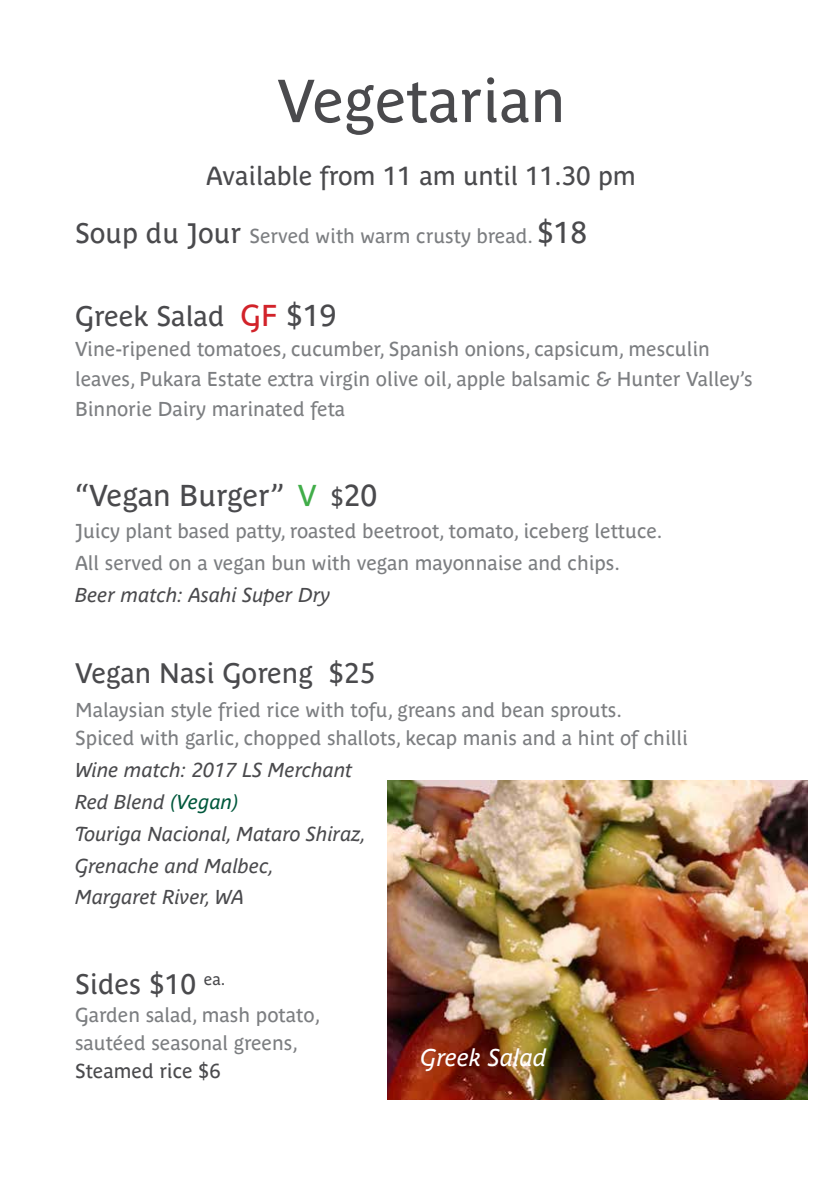
<style>
.page{position:relative;width:840px;height:1191px;background:#fff}
.page>*{position:absolute;margin:0;border:0;box-sizing:border-box;transform-origin:0 0}
.t1{font:59.8px "Parisine Plus Std";color:#4a4a4d}
.t2{font:30px "Parisine Plus Std";color:#4a4a4d}
.t3{font:28px "Parisine Plus Std";color:#4a4a4d}
.t4{font:26px "Parisine Plus Std";color:#4a4a4d}
.t5{font:italic 24px "Parisine Plus Std";color:#fff}
.t6{font:20px/30px "Parisine Plus Std";color:#7c7e81}
.t7{font:italic 20px/31.8px "Parisine Plus Std";color:#4a4a4d}
.t8{font:20px "Parisine Plus Std";color:#4a4a4d}
.s1{font-size:28px;color:#4a4a4d}
.s2{font-size:30px;color:#4a4a4d}
.s3{font-size:30px;color:#d2232a}
.s4{font-size:30px}
.s5{color:#41ad49}
.s6{font-size:24px}
.s7{color:#00583c}
</style>
<div class="page">
<img style="left:387px;top:780px;width:420px;height:319px">
<h1 class="t1" style="left:277px;top:66px;width:290px">Vegetarian</h1>
<h3 class="t4" style="left:206px;top:161px;width:431px">Available from 11 am until 11.30 pm</h3>
<p class="t6" style="left:75px;top:220px;width:513px"><span class="s1">Soup du Jour</span> Served with warm crusty bread. <span class="s2">$18</span></p>
<h3 class="t3" style="left:75px;top:300px;width:263px">Greek Salad <span class="s3">GF</span> <span class="s4">$19</span></h3>
<p class="t6" style="left:75px;top:334px;width:678px">Vine-ripened tomatoes, cucumber, Spanish onions, capsicum, mesculin leaves, Pukara Estate extra virgin olive oil, apple balsamic &amp; Hunter Valley’s<br>Binnorie Dairy marinated feta</p>
<h2 class="t2" style="left:75px;top:478px;width:303px">“Vegan Burger” <span class="s5">V</span> <span class="s6">$</span>20</h2>
<p class="t6" style="left:75px;top:515px;width:588px;line-height:31.8px">Juicy plant based patty, roasted beetroot, tomato, iceberg lettuce.<br>All served on a vegan bun with vegan mayonnaise and chips.</p>
<p class="t7" style="left:75px;top:578px;width:257px">Beer match: Asahi Super Dry</p>
<h3 class="t3" style="left:75px;top:657px;width:302px">Vegan Nasi Goreng $25</h3>
<p class="t6" style="left:75px;top:696px;width:614px;line-height:28px">Malaysian style fried rice with tofu, greans and bean sprouts.<br>Spiced with garlic, chopped shallots, kecap manis and a hint of chilli</p>
<p class="t7" style="left:75px;top:754px;width:293px">Wine match: 2017 LS Merchant<br>Red Blend <span class="s7">(Vegan)<br></span>Touriga Nacional, Mataro Shiraz,<br>Grenache and Malbec,<br>Margaret River, WA</p>
<h3 class="t3" style="left:75px;top:968px;width:152px">Sides $10 <sup>ea.</sup></h3>
<p class="t6" style="left:75px;top:1001px;width:246px;line-height:28px">Garden salad, mash potato, sautéed seasonal greens,</p>
<p class="t8" style="left:75px;top:1059px;width:147px">Steamed rice $6</p>
<p class="t5" style="left:420px;top:1044px;width:128px">Greek Salad</p>
</div>
